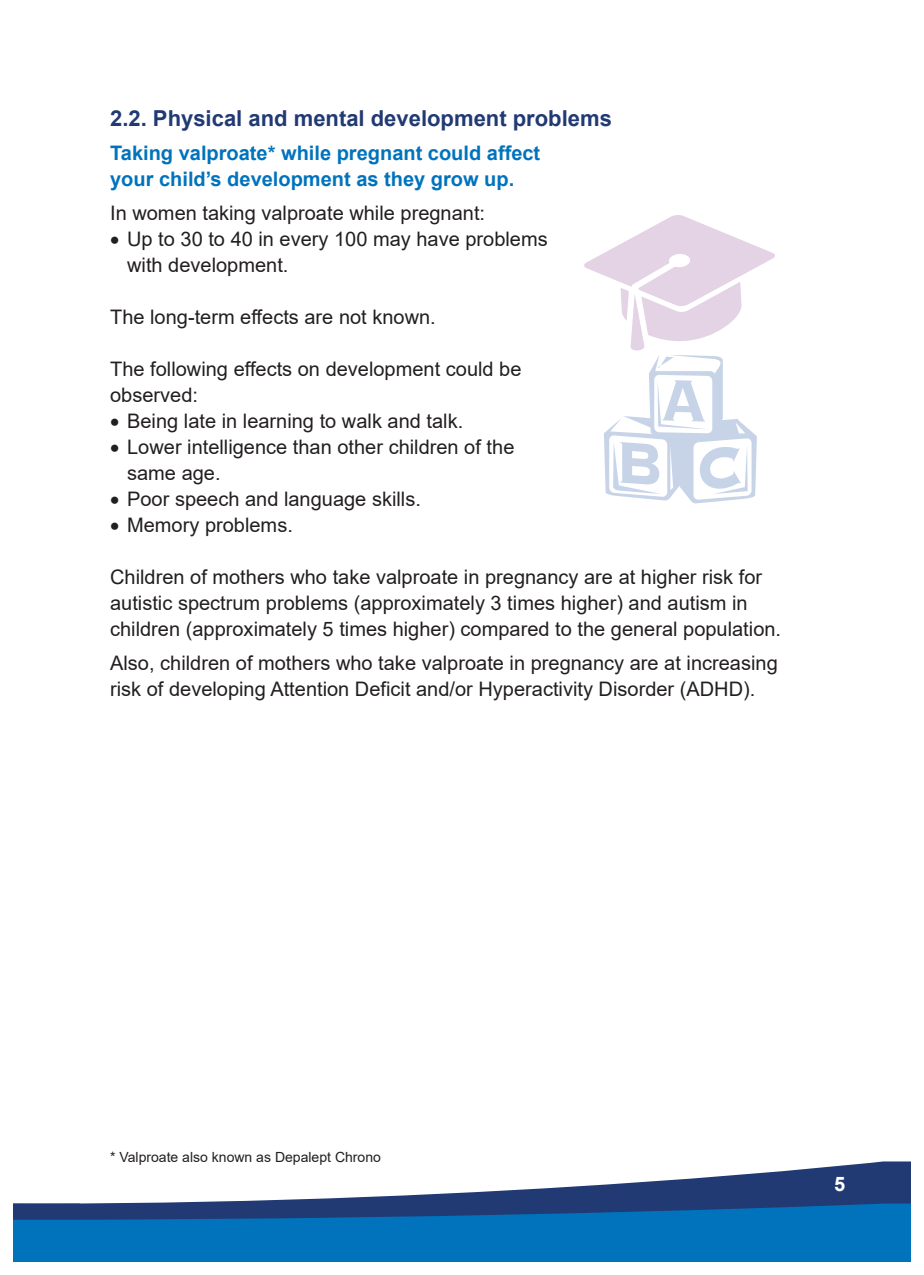
<style>
.page{position:relative;width:924px;height:1275px;background:#fff}
.page>*{position:absolute;margin:0;border:0;box-sizing:border-box;transform-origin:0 0}
.t1{font:700 22px "Arial";color:#213a73}
.t2{font:20px/26px "Arial";color:#231f20}
.t3{font:700 20px/26px "Arial";color:#0073bc}
.t4{font:20px "Symbol";color:#231f20}
.t5{font:700 20px "Arial";color:#fff}
.t6{font:14px "Arial";color:#231f20}
</style>
<div class="page">
<div style="left:80px;top:1219px;width:829px;height:42px;background:#0073bc"></div>
<svg style="left:80px;top:1161px;width:829px;height:58px"></svg>
<svg style="left:14px;top:1203px;width:66px;height:58px;background:#0a63a7"></svg>
<svg style="left:584px;top:215px;width:191px;height:288px"></svg>
<p class="t1" style="left:110px;top:103px;width:503px">2.2. Physical and mental development problems</p>
<p class="t3" style="left:110px;top:140px;width:431px">Taking valproate* while pregnant could affect your child s’ development as they grow up.</p>
<p class="t2" style="left:127px;top:200px;width:422px;text-indent:-17px">In women taking valproate while pregnant:<br>Up to 30 to 40 in every 100 may have problems</p>
<p class="t4" style="left:110px;top:226px;width:6px">•</p>
<p class="t2" style="left:127px;top:252px;width:163px">with development.</p>
<p class="t2" style="left:110px;top:304px;width:327px">The long-term effects are not known.</p>
<p class="t2" style="left:110px;top:356px;width:412px">The following effects on development could be</p>
<p class="t2" style="left:110px;top:382px;width:89px">observed:</p>
<p class="t2" style="left:127px;top:408px;width:337px">Being late in learning to walk and talk.</p>
<p class="t4" style="left:110px;top:408px;width:6px">•</p>
<p class="t4" style="left:110px;top:434px;width:6px">•</p>
<p class="t4" style="left:110px;top:486px;width:6px">•</p>
<p class="t2" style="left:127px;top:434px;width:388px">Lower intelligence than other children of the</p>
<p class="t2" style="left:127px;top:460px;width:295px">same age.<br>Poor speech and language skills.</p>
<p class="t2" style="left:127px;top:512px;width:167px">Memory problems.</p>
<p class="t4" style="left:110px;top:512px;width:6px">•</p>
<p class="t2" style="left:110px;top:564px;width:672px">Children of mothers who take valproate in pregnancy are at higher risk for autistic spectrum problems (approximately 3 times higher) and autism in children (approximately 5 times higher) compared to the general population.</p>
<p class="t2" style="left:110px;top:650px;width:668px">Also, children of mothers who take valproate in pregnancy are at increasing risk of developing Attention Deficit and/or Hyperactivity Disorder (ADHD .(</p>
<p class="t6" style="left:110px;top:1147px;width:272px">* Valproate also known as Depalept Chrono</p>
<p class="t5" style="left:833px;top:1169px;width:13px">5</p>
</div>
